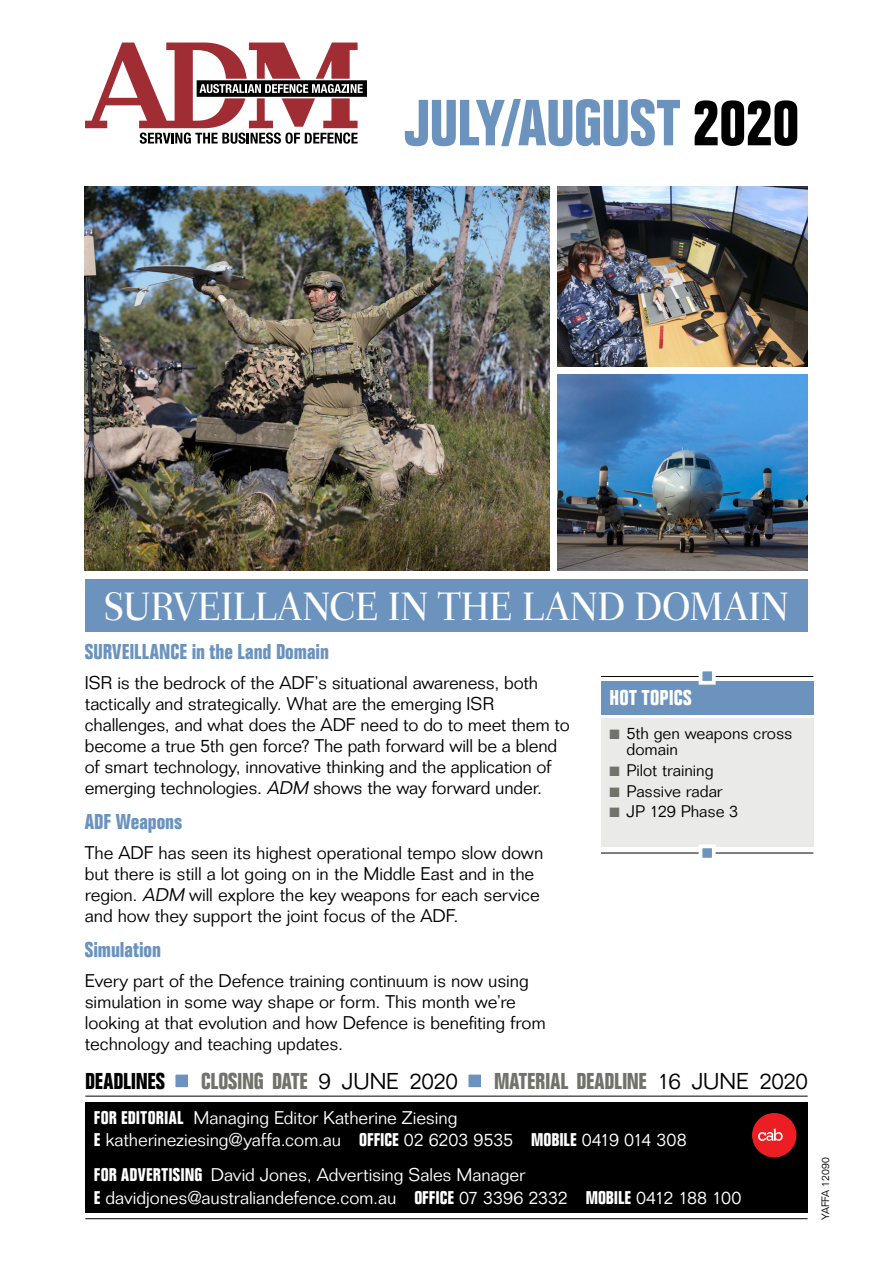
<style>
.page{position:relative;width:893px;height:1263px;background:#fff}
.page>*{position:absolute;margin:0;border:0;box-sizing:border-box;transform-origin:0 0}
.t1{font:700 condensed 63.6px "Folio Std";letter-spacing:-.01em;color:#6b93bd}
.Head{font:500 40.5px "Fairfield LT Std";letter-spacing:-.03em;color:#fff;scale:.9 1}
.t2{font:700 condensed 22.5px "Folio Std";letter-spacing:-.005em;color:#71726a}
.crosshead{font:700 condensed 21px "Folio Std";color:#6b93bd}
.t3{font:700 condensed 21px "Folio Std";letter-spacing:.01em;color:#fff}
.body{font:300 18px/21px "Folio Std";letter-spacing:-.005em;color:#000}
.t4{font:300 18px "Folio Std";letter-spacing:-.005em;color:#fff}
.t5{font:300 16.5px/16.5px "Folio Std";color:#000}
.t6{font:300 10.5px "Folio Std";color:#000}
.s1{color:#000}
.s2{font-style:italic}
.s3{color:#71726a}
.s4{color:#6b93bd}
.s5{font-weight:300;font-stretch:normal;color:#000}
.s6{font-weight:700;font-stretch:condensed}
</style>
<div class="page">
<svg style="left:85px;top:43px;width:282px;height:101px"></svg>
<div style="left:85px;top:1102px;width:723px;height:110px;background:#000"></div>
<hr style="left:85px;top:1096px;width:723px;height:1px;background:#000">
<hr style="left:85px;top:1218px;width:723px;height:1px;background:#000">
<img style="left:85px;top:186px;width:464px;height:384px">
<img style="left:558px;top:186px;width:249px;height:180px">
<img style="left:558px;top:375px;width:249px;height:195px">
<div style="left:752px;top:1113px;width:44px;height:44px;background:#ed1d24;border-radius:50%"></div>
<svg style="left:758px;top:1129px;width:25px;height:12px"></svg>
<div style="left:85px;top:579px;width:723px;height:52px;background:#6b93bd"></div>
<div style="left:601px;top:718px;width:212px;height:129px;background:#eaebe8"></div>
<div style="left:601px;top:681px;width:212px;height:33px;background:#6b93bd"></div>
<hr style="left:601px;top:676px;width:212px;height:1px;background:#000">
<hr style="left:601px;top:853px;width:212px;height:1px;background:#000">
<svg style="left:698px;top:671px;width:18px;height:14px"></svg>
<svg style="left:697px;top:844px;width:20px;height:14px"></svg>
<p class="t1" style="left:404px;top:88px;width:396px">JULY/AUGUST <span class="s1">2020</span></p>
<p class="Head" style="left:103px;top:583px;width:764px">SURVEILLANCE IN THE LAND DOMAIN</p>
<p class="crosshead" style="left:85px;top:640px;width:246px">SURVEILLANCE in the Land Domain</p>
<p class="body" style="left:85px;top:672px;width:487px">ISR is the bedrock of the ADF’s situational awareness, both tactically and strategically. What are the emerging ISR challenges, and what does the ADF need to do to meet them to become a true 5th gen force? The path forward will be a blend of smart technology, innovative thinking and the application of emerging technologies. <span class="s2">ADM</span> shows the way forward under.</p>
<p class="crosshead" style="left:85px;top:810px;width:99px">ADF Weapons</p>
<p class="body" style="left:85px;top:842px;width:460px">The ADF has seen its highest operational tempo slow down but there is still a lot going on in the Middle East and in the region. <span class="s2">ADM</span> will explore the key weapons for each service and how they support the joint focus of the ADF.</p>
<p class="crosshead" style="left:85px;top:938px;width:78px">Simulation</p>
<p class="body" style="left:85px;top:970px;width:462px">Every part of the Defence training continuum is now using simulation in some way shape or form. This month we’re looking at that evolution and how Defence is benefiting from technology and teaching updates.</p>
<p class="t3" style="left:609px;top:686px;width:84px">HOT TOPICS</p>
<p class="t5" style="left:626px;top:724px;width:167px;text-indent:-17px"><span class="s3">■</span> 5th gen weapons cross domain</p>
<p class="t5" style="left:609px;top:762px;width:106px"><span class="s3">■</span> Pilot training</p>
<p class="t5" style="left:609px;top:782px;width:114px"><span class="s3">■</span> Passive radar</p>
<p class="t5" style="left:609px;top:803px;width:130px"><span class="s3">■</span> JP 129 Phase 3</p>
<p class="t2" style="left:85px;top:1068px;width:724px"><span class="s1">DEADLINES</span> <span class="s4">■</span> CLOSING DATE <span class="s5">9 JUNE 2020</span> <span class="s4">■</span> MATERIAL DEADLINE <span class="s5">16 JUNE 2020</span></p>
<p class="t4" style="left:94px;top:1106px;width:365px"><span class="s6">FOR EDITORIAL</span> Managing Editor Katherine Ziesing</p>
<p class="t4" style="left:94px;top:1129px;width:594px"><span class="s6">E</span> katherineziesing@yaffa.com.au <span class="s6">OFFICE</span> 02 6203 9535 <span class="s6">MOBILE</span> 0419 014 308</p>
<p class="t4" style="left:94px;top:1164px;width:433px"><span class="s6">FOR ADVERTISING</span> David Jones, Advertising Sales Manager</p>
<p class="t4" style="left:94px;top:1187px;width:649px"><span class="s6">E</span> davidjones@australiandefence.com.au <span class="s6">OFFICE</span> 07 3396 2332 <span class="s6">MOBILE</span> 0412 188 100</p>
<p class="t6" style="left:819px;top:1220px;width:65px;rotate:-90deg">YAFFA 12090</p>
</div>
